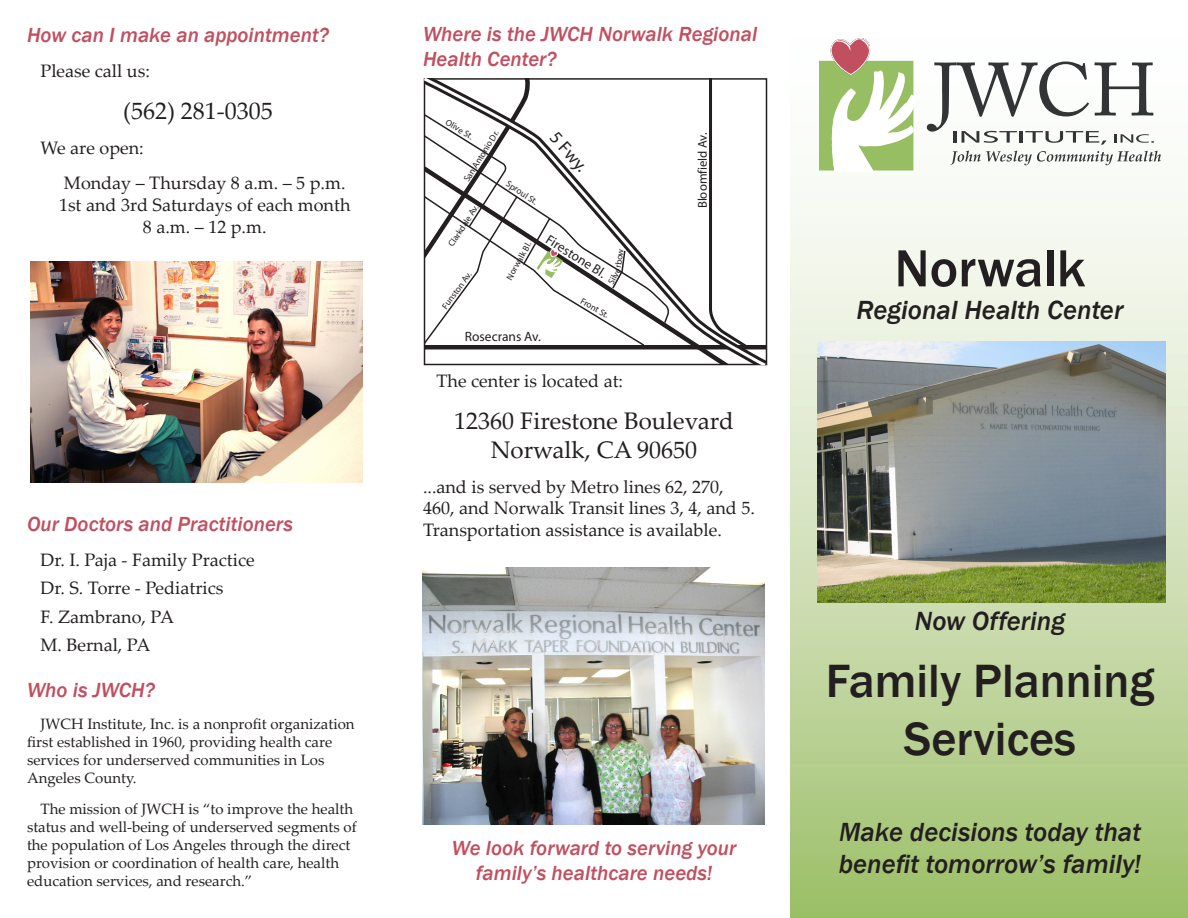
<style>
.page{position:relative;width:1188px;height:918px;background:#fff}
.page>*{position:absolute;margin:0;border:0;box-sizing:border-box;transform-origin:0 0}
.t1{font:500 54px "Franklin Gothic";color:#231f20}
.t2{font:500 48px/57.6px "Franklin Gothic";color:#231f20;text-align:center}
.Heading{font:italic 500 27px/32.4px "Franklin Gothic";color:#231f20}
.t3{font:24px "Palatino Linotype";color:#231f20}
.Heading-2{font:italic 500 21px/25.2px "Franklin Gothic";color:#c14f5f}
.plain_text{font:18px/21.6px "Palatino Linotype";color:#231f20}
.t4{font:18px "Myriad";color:#231f20}
.plain_text-2{font:15px/18px "Palatino Linotype";color:#231f20}
.t5{font:13.5px "Myriad";color:#231f20}
.t6{font:12.75px "Myriad";color:#231f20}
.t7{font:9px "Myriad";color:#231f20}
</style>
<div class="page">
<svg style="left:790px;top:61px;width:398px;height:857px"></svg>
<svg style="left:927px;top:62px;width:227px;height:83px"></svg>
<svg style="left:950px;top:151px;width:211px;height:14px"></svg>
<svg style="left:819px;top:38px;width:95px;height:134px"></svg>
<img style="left:30px;top:261px;width:333px;height:222px">
<svg style="left:424px;top:79px;width:343px;height:285px"></svg>
<svg style="left:646px;top:132px;width:25px;height:193px"></svg>
<svg style="left:708px;top:79px;width:44px;height:273px"></svg>
<svg style="left:424px;top:79px;width:222px;height:268px"></svg>
<img style="left:817px;top:341px;width:349px;height:261px">
<img style="left:422px;top:567px;width:343px;height:257px">
<p class="Heading-2" style="left:27px;top:22px;width:303px">How can I make an appointment?</p>
<p class="plain_text" style="left:40px;top:59px;width:111px">Please call us:</p>
<p class="t3" style="left:123px;top:94px;width:151px">(562) 281-0305</p>
<p class="plain_text" style="left:40px;top:137px;width:105px">We are open:</p>
<p class="plain_text" style="left:64px;top:172px;width:283px">Monday – Thursday 8 a.m. – 5 p.m.</p>
<p class="plain_text" style="left:59px;top:193px;width:293px">1st and 3rd Saturdays of each month</p>
<p class="plain_text" style="left:143px;top:215px;width:125px">8 a.m. – 12 p.m.</p>
<p class="Heading-2" style="left:27px;top:511px;width:268px">Our Doctors and Practitioners</p>
<p class="plain_text" style="left:40px;top:548px;width:216px">Dr. I. Paja - Family Practice</p>
<p class="plain_text" style="left:40px;top:577px;width:184px">Dr. S. Torre - Pediatrics</p>
<p class="plain_text" style="left:40px;top:605px;width:135px">F. Zambrano, PA</p>
<p class="plain_text" style="left:40px;top:633px;width:112px">M. Bernal, PA</p>
<p class="Heading-2" style="left:27px;top:678px;width:129px">Who is JWCH?</p>
<p class="plain_text-2" style="left:27px;top:714px;width:329px;text-indent:14px">JWCH Institute, Inc. is a nonprofit organization first established in 1960, providing health care services for underserved communities in Los Angeles County.</p>
<p class="plain_text-2" style="left:27px;top:800px;width:331px;text-indent:14px">The mission of JWCH is “to improve the health status and well-being of underserved segments of the population of Los Angeles through the direct provision or coordination of health care, health education services, and research.”</p>
<p class="Heading-2" style="left:423px;top:22px;width:336px">Where is the JWCH Norwalk Regional<br>Health Center?</p>
<p class="t7" style="left:449px;top:118px;width:32px;rotate:31deg">Olive St.</p>
<p class="t7" style="left:462px;top:178px;width:60px;rotate:-58deg">San Antonio Dr.</p>
<p class="t7" style="left:510px;top:179px;width:37px;rotate:34deg">Sproul St.</p>
<p class="t7" style="left:447px;top:243px;width:49px;rotate:-57deg">Clarkdale Av.</p>
<p class="t7" style="left:505px;top:277px;width:44px;rotate:-61deg">Norwalk Bl.</p>
<p class="t7" style="left:441px;top:305px;width:45px;rotate:-54deg">Funston Av.</p>
<p class="t4" style="left:560px;top:128px;width:48px;rotate:48deg">5 Fwy.</p>
<p class="t5" style="left:551px;top:233px;width:70px;rotate:32deg">Firestone Bl.</p>
<p class="t7" style="left:614px;top:267px;width:21px;rotate:-82deg">rbow</p>
<p class="t7" style="left:607px;top:281px;width:19px;rotate:-61deg">Silve</p>
<p class="t7" style="left:584px;top:296px;width:33px;rotate:30deg">Front St.</p>
<p class="t5" style="left:465px;top:330px;width:77px">Rosecrans Av.</p>
<p class="t6" style="left:696px;top:208px;width:78px;rotate:-90deg">Bloomfield Av.</p>
<p class="plain_text" style="left:436px;top:369px;width:188px">The center is located at:</p>
<p class="t3" style="left:454px;top:404px;width:281px">12360 Firestone Boulevard</p>
<p class="t3" style="left:491px;top:433px;width:208px">Norwalk, CA 90650</p>
<p class="plain_text" style="left:423px;top:475px;width:333px">...and is served by Metro lines 62, 270,<br>460, and Norwalk Transit lines 3, 4, and 5.<br>Transportation assistance is available.</p>
<p class="Heading-2" style="left:452px;top:835px;width:286px;text-align:center">We look forward to serving your family’s healthcare needs!</p>
<p class="t1" style="left:895px;top:235px;width:192px">Norwalk</p>
<p class="Heading" style="left:857px;top:294px;width:268px">Regional Health Center</p>
<p class="Heading" style="left:915px;top:605px;width:152px">Now Offering</p>
<p class="t2" style="left:826px;top:653px;width:330px">Family Planning<br>Services</p>
<p class="Heading" style="left:839px;top:816px;width:304px">Make decisions today that benefit tomorrow’s family!</p>
</div>
